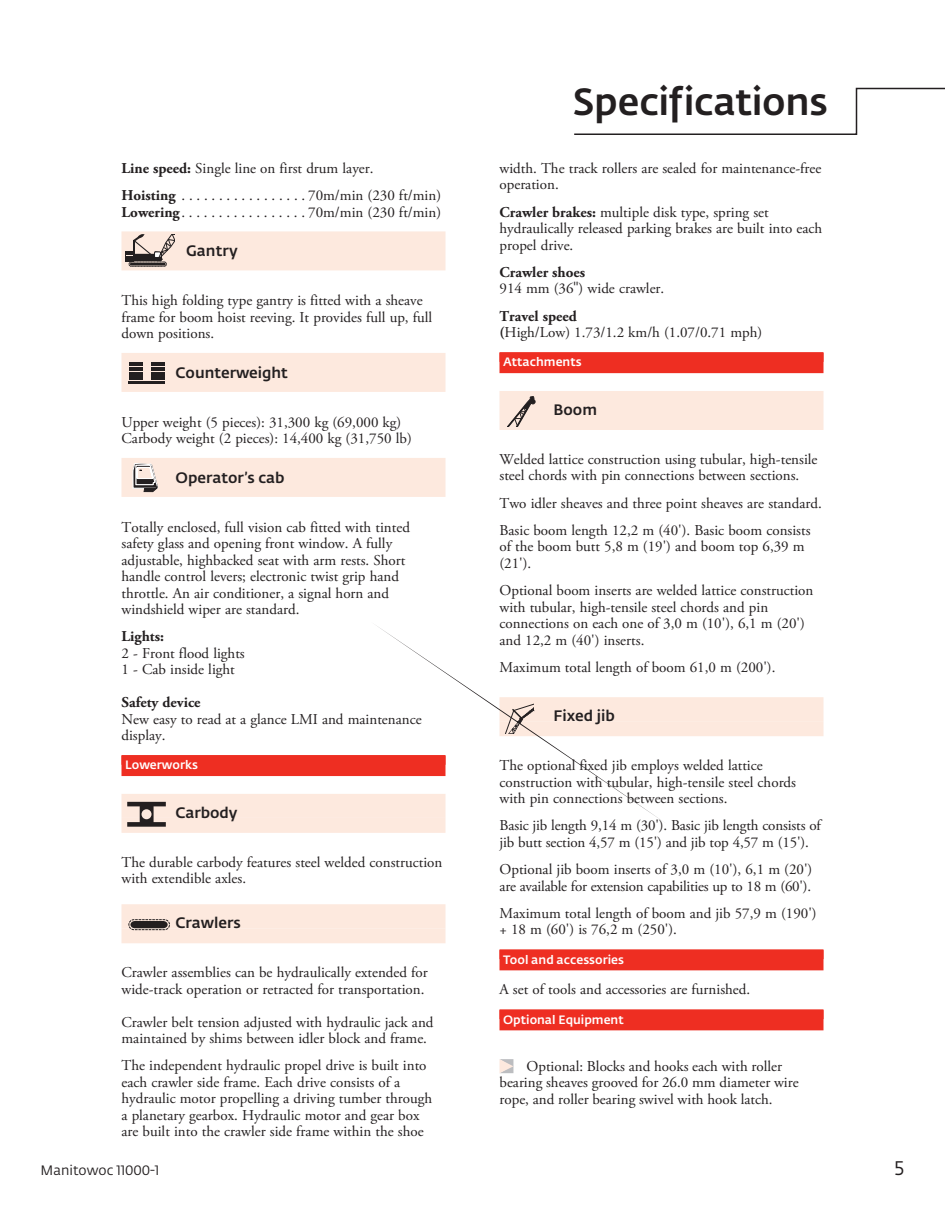
<style>
.page{position:relative;width:945px;height:1215px;background:#fff}
.page>*{position:absolute;margin:0;border:0;box-sizing:border-box;transform-origin:0 0}
.t1{font:500 37.5px "Fedra Sans Pro";letter-spacing:-.005em;color:#231f20}
.t2{font:19.5px "Fedra Sans Pro";color:#231f20}
.t3{font:15px/16.5px "Adobe Garamond Pro";color:#231f20}
.t4{font:500 15px "Fedra Sans Pro";color:#231f20}
.t5{font:700 15px "Adobe Garamond Pro";color:#231f20}
.t6{font:13.5px "Fedra Sans Pro";color:#231f20}
.t7{font:500 12px "Fedra Sans Pro";color:#fff}
.s1{font-weight:700}
.s2{font-family:"Fedra Sans Pro"}
</style>
<div class="page">
<svg style="left:574px;top:87px;width:371px;height:48px"></svg>
<div style="left:122px;top:231px;width:324px;height:39px;background:#fde9de"></div>
<div style="left:122px;top:353px;width:324px;height:39px;background:#fde9de"></div>
<div style="left:122px;top:458px;width:324px;height:39px;background:#fde9de"></div>
<div style="left:122px;top:755px;width:324px;height:21px;background:#ee2e22"></div>
<div style="left:122px;top:794px;width:324px;height:24px;background:#fde9de"></div>
<div style="left:122px;top:818px;width:324px;height:15px;background:#fde9de"></div>
<div style="left:122px;top:904px;width:324px;height:24px;background:#fde9de"></div>
<div style="left:122px;top:928px;width:324px;height:15px;background:#fde9de"></div>
<hr style="left:130px;top:263px;width:36px;height:2px;background:#231f20">
<div style="left:129px;top:262px;width:38px;height:5px;border:1px dashed #231f20;border-radius:2px"></div>
<svg style="left:125px;top:234px;width:50px;height:28px"></svg>
<hr style="left:129px;top:381px;width:36px;height:2px;background:#231f20">
<hr style="left:129px;top:376px;width:13px;height:4px;background:#231f20">
<hr style="left:151px;top:376px;width:14px;height:4px;background:#231f20">
<hr style="left:129px;top:372px;width:13px;height:4px;background:#231f20">
<hr style="left:151px;top:372px;width:14px;height:4px;background:#231f20">
<hr style="left:129px;top:367px;width:13px;height:4px;background:#231f20">
<hr style="left:151px;top:367px;width:14px;height:4px;background:#231f20">
<hr style="left:129px;top:362px;width:13px;height:4px;background:#231f20">
<hr style="left:151px;top:362px;width:14px;height:4px;background:#231f20">
<svg style="left:133px;top:463px;width:25px;height:29px"></svg>
<svg style="left:127px;top:802px;width:39px;height:25px"></svg>
<div style="left:128px;top:919px;width:42px;height:11px;border:1px dashed #231f20;border-radius:5px"></div>
<svg style="left:130px;top:921px;width:38px;height:7px"></svg>
<div style="left:500px;top:352px;width:324px;height:21px;background:#ee2e22"></div>
<div style="left:500px;top:391px;width:324px;height:24px;background:#fde9de"></div>
<div style="left:500px;top:415px;width:324px;height:15px;background:#fde9de"></div>
<div style="left:500px;top:697px;width:324px;height:24px;background:#fde9de"></div>
<div style="left:500px;top:721px;width:324px;height:15px;background:#fde9de"></div>
<div style="left:500px;top:949px;width:324px;height:21px;background:#ee2e22"></div>
<div style="left:500px;top:1009px;width:324px;height:21px;background:#ee2e22"></div>
<svg style="left:507px;top:396px;width:28px;height:30px"></svg>
<svg style="left:505px;top:703px;width:30px;height:31px"></svg>
<svg style="left:499px;top:1059px;width:14px;height:14px"></svg>
<p class="t3" style="left:122px;top:155px;width:321px;line-height:27.3px"><span class="s1">Line speed:</span> Single line on first drum layer.<br><span class="s1">Hoisting</span> . . . . . . . . . . . . . . . . . 70m/min (230 ft/min)</p>
<p class="t3" style="left:122px;top:204px;width:321px"><span class="s1">Lowering</span> . . . . . . . . . . . . . . . . . 70m/min (230 ft/min)</p>
<p class="t4" style="left:186px;top:242px;width:53px">Gantry</p>
<p class="t3" style="left:122px;top:293px;width:312px">This high folding type gantry is fitted with a sheave frame for boom hoist reeving. It provides full up, full down positions.</p>
<p class="t4" style="left:176px;top:363px;width:114px">Counterweight</p>
<p class="t3" style="left:122px;top:414px;width:292px">Upper weight (5 pieces): 31,300 kg (69,000 kg)<br>Carbody weight (2 pieces): 14,400 kg (31,750 lb)</p>
<p class="t4" style="left:176px;top:468px;width:110px">Operator’s cab</p>
<p class="t3" style="left:122px;top:519px;width:290px">Totally enclosed, full vision cab fitted with tinted safety glass and opening front window. A fully adjustable, highbacked seat with arm rests. Short handle control levers; electronic twist grip hand throttle. An air conditioner, a signal horn and windshield wiper are standard.</p>
<p class="t5" style="left:122px;top:628px;width:44px">Lights:</p>
<p class="t3" style="left:122px;top:646px;width:125px">2 - Front flood lights<br>1 - Cab inside light</p>
<p class="t5" style="left:122px;top:694px;width:81px">Safety device</p>
<p class="t3" style="left:122px;top:711px;width:302px">New easy to read at a glance LMI and maintenance display.</p>
<p class="t7" style="left:125px;top:758px;width:74px">Lowerworks</p>
<p class="t4" style="left:176px;top:803px;width:64px">Carbody</p>
<p class="t3" style="left:122px;top:854px;width:322px">The durable carbody features steel welded construction with extendible axles.</p>
<p class="t4" style="left:176px;top:914px;width:67px">Crawlers</p>
<p class="t3" style="left:122px;top:965px;width:308px">Crawler assemblies can be hydraulically extended for wide-track operation or retracted for transportation.</p>
<p class="t3" style="left:122px;top:1014px;width:314px">Crawler belt tension adjusted with hydraulic jack and maintained by shims between idler block and frame.</p>
<p class="t3" style="left:122px;top:1058px;width:312px">The independent hydraulic propel drive is built into each crawler side frame. Each drive consists of a hydraulic motor propelling a driving tumber through a planetary gearbox. Hydraulic motor and gear box are built into the crawler side frame within the shoe</p>
<h1 class="t1" style="left:573px;top:78px;width:257px">Specifications</h1>
<p class="t3" style="left:500px;top:160px;width:323px">width. The track rollers are sealed for maintenance-free operation.</p>
<p class="t3" style="left:500px;top:204px;width:324px"><span class="s1">Crawler brakes:</span> multiple disk type, spring set hydraulically released parking brakes are built into each propel drive.</p>
<p class="t3" style="left:500px;top:265px;width:166px"><span class="s1">Crawler shoes<br></span>914 mm (36<span class="s2">"</span>) wide crawler.</p>
<p class="t3" style="left:500px;top:308px;width:264px"><span class="s1">Travel speed<br>(</span>High/Low) 1.73/1.2 km/h (1.07/0.71 mph)</p>
<p class="t7" style="left:503px;top:355px;width:80px">Attachments</p>
<p class="t4" style="left:554px;top:400px;width:45px">Boom</p>
<p class="t3" style="left:500px;top:451px;width:320px">Welded lattice construction using tubular, high-tensile steel chords with pin connections between sections.</p>
<p class="t3" style="left:500px;top:490px;width:324px;line-height:27.3px">Two idler sheaves and three point sheaves are standard.<br>Basic boom length 12,2 m (40'). Basic boom consists</p>
<p class="t3" style="left:500px;top:539px;width:307px">of the boom butt 5,8 m (19') and boom top 6,39 m (21').</p>
<p class="t3" style="left:500px;top:583px;width:315px">Optional boom inserts are welded lattice construction with tubular, high-tensile steel chords and pin connections on each one of 3,0 m (10'), 6,1 m (20') and 12,2 m (40') inserts.</p>
<p class="t3" style="left:500px;top:660px;width:277px">Maximum total length of boom 61,0 m (200').</p>
<p class="t4" style="left:554px;top:707px;width:63px">Fixed jib</p>
<p class="t3" style="left:500px;top:758px;width:298px">The optional fixed jib employs welded lattice construction with tubular, high-tensile steel chords with pin connections between sections.</p>
<p class="t3" style="left:500px;top:818px;width:323px">Basic jib length 9,14 m (30'). Basic jib length consists of jib butt section 4,57 m (15') and jib top 4,57 m (15').</p>
<p class="t3" style="left:500px;top:862px;width:314px">Optional jib boom inserts of 3,0 m (10'), 6,1 m (20') are available for extension capabilities up to 18 m (60').</p>
<p class="t3" style="left:499px;top:906px;width:319px">Maximum total length of boom and jib 57,9 m (190') + 18 m (60') is 76,2 m (250').</p>
<p class="t7" style="left:503px;top:952px;width:122px">Tool and accessories</p>
<p class="t3" style="left:500px;top:982px;width:252px">A set of tools and accessories are furnished.</p>
<p class="t7" style="left:503px;top:1012px;width:122px">Optional Equipment</p>
<p class="t3" style="left:500px;top:1059px;width:301px;text-indent:27px">Optional: Blocks and hooks each with roller bearing sheaves grooved for 26.0 mm diameter wire rope, and roller bearing swivel with hook latch.</p>
<p class="t6" style="left:40px;top:1161px;width:120px">Manitowoc 11000-1</p>
<h2 class="t2" style="left:894px;top:1155px;width:12px">5</h2>
</div>
